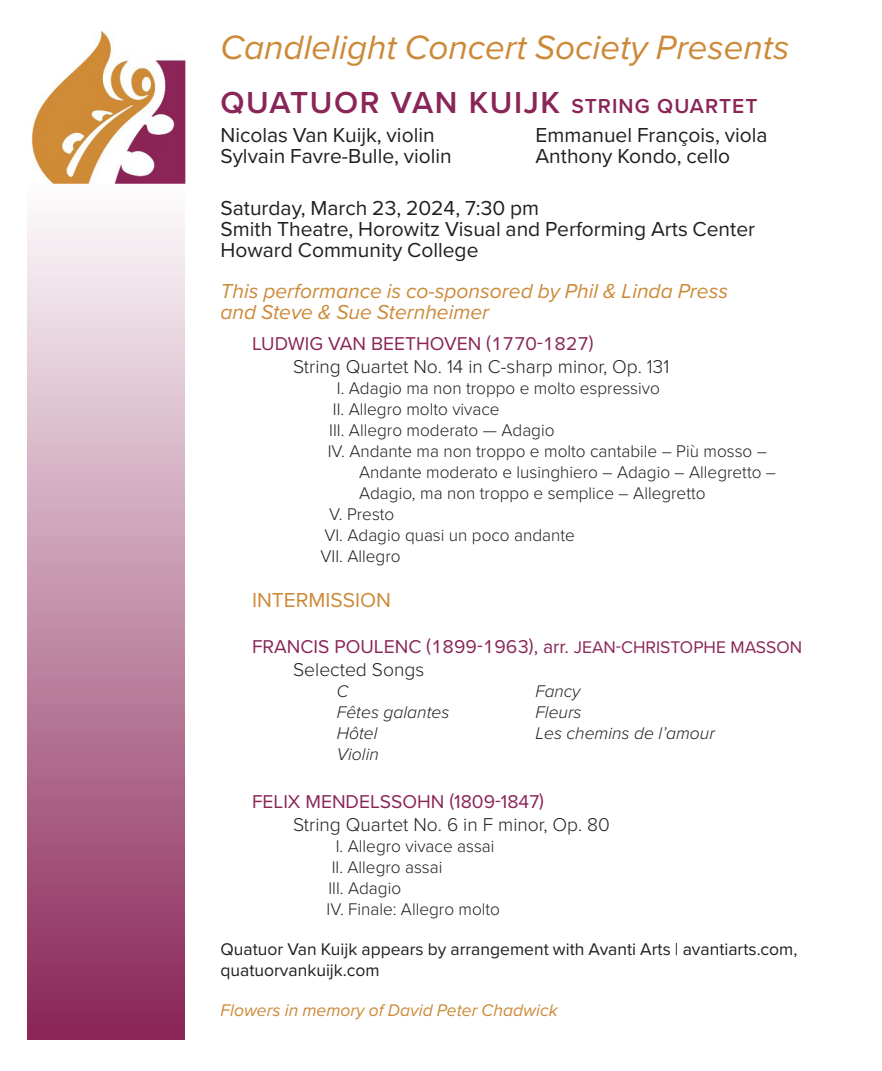
<style>
.page{position:relative;width:882px;height:1071px;background:#fff}
.page>*{position:absolute;margin:0;border:0;box-sizing:border-box;transform-origin:0 0}
.t1{font:italic 35px "Proxima Nova";color:#cc8a39}
.t2{font:600 31.5px "Proxima Nova";letter-spacing:.05em;color:#8a2557}
.t3{font:21px/21px "Proxima Nova";color:#231f20}
.t4{font:italic 21px/21px "Proxima Nova";color:#cc8a39}
.t5{font:21px "Proxima Nova";color:#cc8a39}
.t6{font:19.25px/22.8px "Proxima Nova";color:#8a2557}
.t7{font:300 19.25px "Proxima Nova";color:#231f20}
.t8{font:300 17.5px/21px "Proxima Nova";color:#231f20}
.t9{font:17.5px/20.1px "Proxima Nova";color:#231f20}
.t10{font:italic 300 17.5px "Proxima Nova";color:#231f20}
.t11{font:italic 17.5px "Proxima Nova";color:#cc8a39}
.s1{font-size:21px}
.s2{font-size:17.5px}
.s3{font-weight:300;color:#231f20}
</style>
<div class="page">
<div style="left:28px;top:183px;width:157px;height:857px;background:linear-gradient(to bottom,#fefdfd,#892456)"></div>
<img style="left:31px;top:31px;width:154px;height:153px">
<h1 class="t1" style="left:220px;top:21px;width:570px">Candlelight Concert Society Presents</h1>
<h2 class="t2" style="left:220px;top:79px;width:539px">QUATUOR VAN KUIJK <span class="s1">STRING QUARTET</span></h2>
<p class="t3" style="left:220px;top:123px;width:216px">Nicolas Van Kuijk, violin</p>
<p class="t3" style="left:536px;top:123px;width:234px">Emmanuel François, viola</p>
<p class="t3" style="left:220px;top:144px;width:233px">Sylvain Favre-Bulle, violin</p>
<p class="t3" style="left:536px;top:144px;width:196px">Anthony Kondo, cello</p>
<p class="t3" style="left:220px;top:197px;width:536px">Saturday, March 23, 2024, 7:30 pm<br>Smith Theatre, Horowitz Visual and Performing Arts Center<br>Howard Community College</p>
<p class="t4" style="left:220px;top:280px;width:509px">This performance is co-sponsored by Phil &amp; Linda Press and Steve &amp; Sue Sternheimer</p>
<p class="t6" style="left:252px;top:331px;width:343px">LUDWIG VAN BEETHOVEN (1770-1827)</p>
<p class="t7" style="left:293px;top:352px;width:378px">String Quartet No. 14 in C-sharp minor, Op. 131</p>
<p class="t8" style="left:337px;top:376px;width:325px">I. Adagio ma non troppo e molto espressivo</p>
<p class="t8" style="left:333px;top:397px;width:168px">II. Allegro molto vivace</p>
<p class="t8" style="left:329px;top:418px;width:227px">III. Allegro moderato — Adagio</p>
<p class="t8" style="left:328px;top:439px;width:441px">IV. Andante ma non troppo e molto cantabile – Più mosso –</p>
<p class="t8" style="left:359px;top:460px;width:419px">Andante moderato e lusinghiero – Adagio – Allegretto –</p>
<p class="t8" style="left:359px;top:481px;width:348px">Adagio, ma non troppo e semplice – Allegretto</p>
<p class="t8" style="left:329px;top:502px;width:67px">V. Presto</p>
<p class="t8" style="left:324px;top:523px;width:252px">VI. Adagio quasi un poco andante</p>
<p class="t8" style="left:320px;top:544px;width:82px">VII. Allegro</p>
<p class="t5" style="left:252px;top:584px;width:141px">INTERMISSION</p>
<p class="t6" style="left:293px;top:634px;width:511px;text-indent:-41px">FRANCIS POULENC (1899-1963), arr. <span class="s2">JEAN-CHRISTOPHE MASSON<br></span><span class="s3">Selected Songs</span></p>
<p class="t10" style="left:337px;top:678px;width:13px">C</p>
<p class="t10" style="left:536px;top:678px;width:47px">Fancy</p>
<p class="t10" style="left:337px;top:699px;width:114px">Fêtes galantes</p>
<p class="t10" style="left:536px;top:699px;width:48px">Fleurs</p>
<p class="t10" style="left:337px;top:720px;width:42px">Hôtel</p>
<p class="t10" style="left:536px;top:720px;width:181px">Les chemins de l’amour</p>
<p class="t10" style="left:337px;top:741px;width:43px">Violin</p>
<p class="t6" style="left:252px;top:790px;width:294px">FELIX MENDELSSOHN (1809-1847)</p>
<p class="t7" style="left:293px;top:810px;width:318px">String Quartet No. 6 in F minor, Op. 80</p>
<p class="t8" style="left:327px;top:835px;width:175px;text-indent:9px">I. Allegro vivace assai<br>II. Allegro assai<br>III. Adagio<br>IV. Finale: Allegro molto</p>
<p class="t9" style="left:221px;top:939px;width:578px">Quatuor Van Kuijk appears by arrangement with Avanti Arts | avantiarts.com, quatuorvankuijk.com</p>
<p class="t11" style="left:221px;top:997px;width:339px">Flowers in memory of David Peter Chadwick</p>
</div>
